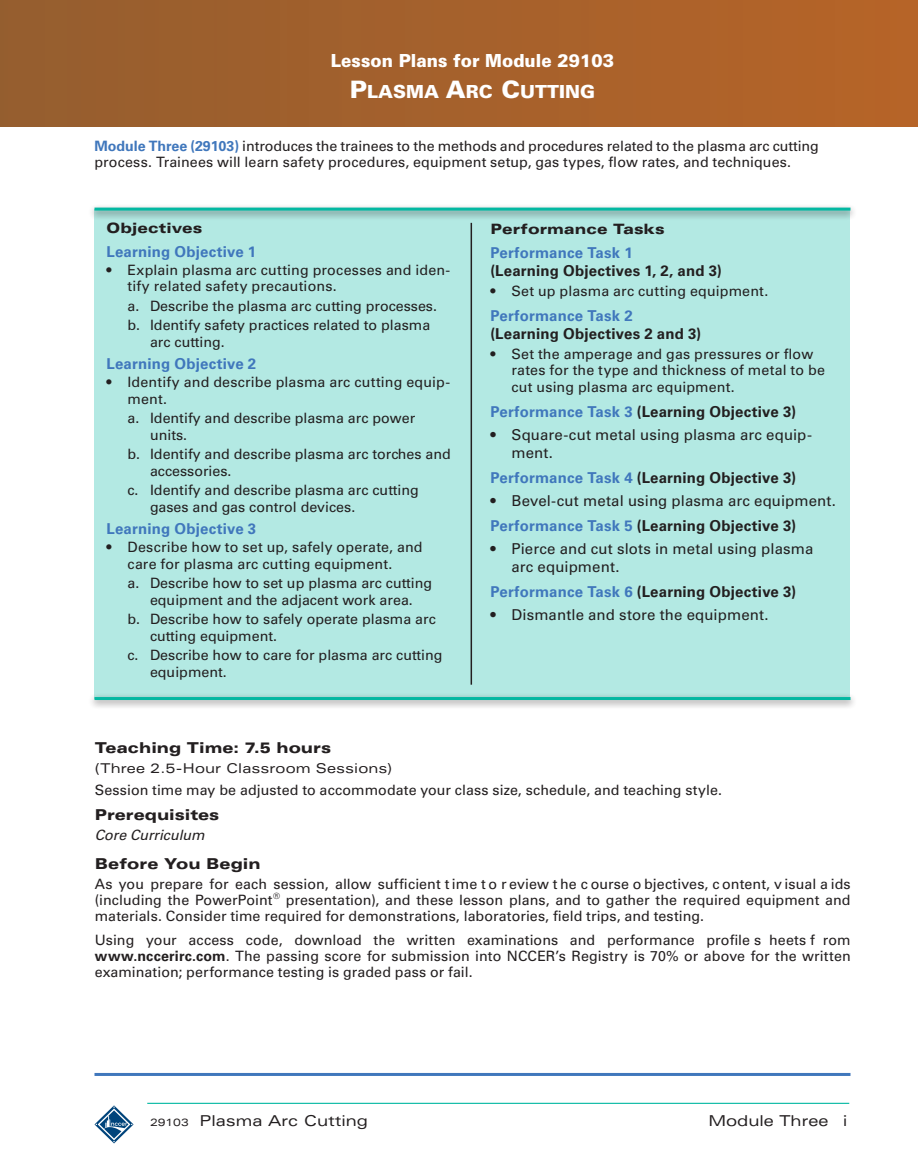
<style>
.page{position:relative;width:918px;height:1175px;background:#fff}
.page>*{position:absolute;margin:0;border:0;box-sizing:border-box;transform-origin:0 0}
.t1{font:900 18px/30.8px "Univers LT Std";color:#fff;text-align:center;scale:.94 1}
.t2{font:15px/18px "Univers LT Std";letter-spacing:.01em;color:#231f20}
.t3{font:700 15px "Univers LT Std";letter-spacing:.01em;color:#231f20}
.t4{font:700 15px "Univers LT Std";letter-spacing:.01em;color:#4077bc}
.t5{font:900 expanded 15px "Univers LT Std";color:#231f20}
.t6{font:expanded 15px "Univers LT Std";color:#231f20}
.t7{font:14.25px/16.5px "Univers LT Std";color:#231f20}
.t8{font:900 expanded 14.25px "Univers LT Std";letter-spacing:.005em;color:#231f20}
.t9{font:italic 14.25px "Univers LT Std";letter-spacing:-.005em;color:#231f20}
.t10{font:expanded 13.5px "Univers LT Std";letter-spacing:.005em;color:#231f20}
.s1{font-size:24px}
.s2{font-style:inherit}
.s3{font-weight:700;color:#4077bc}
.s4{color:#4077bc}
.s5{font-weight:700}
.s6{font-stretch:normal}
</style>
<div class="page">
<svg style="left:94px;top:1105px;width:40px;height:38px"></svg>
<hr style="left:147px;top:1102px;width:702px;height:1px;background:#03b8a2">
<div style="left:0;top:0;width:918px;height:126px;background:linear-gradient(to right,#955e2f,#b66428)"></div>
<hr style="left:94px;top:1073px;width:756px;height:3px;background:#4077bc">
<div style="left:94px;top:209px;width:756px;height:489px;background:#b3e9e3"></div>
<div style="left:88px;top:693px;width:769px;height:16px;background:#231f20;opacity:.6"></div>
<hr style="left:94px;top:697px;width:756px;height:3px;background:#03b8a2">
<div style="left:88px;top:204px;width:769px;height:16px;background:#231f20;opacity:.6"></div>
<hr style="left:94px;top:207px;width:756px;height:3px;background:#03b8a2">
<hr style="left:471px;top:223px;width:1px;height:461px;background:#231f20">
<p class="t1" style="left:331px;top:45px;width:303px">Lesson Plans for Module 29103<br><span class="s1">P</span><span class="s2">LASMA</span> <span class="s1">A</span><span class="s2">RC</span> <span class="s1">C</span><span class="s2">UTTING</span></p>
<p class="t7" style="left:94px;top:138px;width:726px;line-height:15.8px"><span class="s3">Module Three (29103)</span> introduces the trainees to the methods and procedures related to the plasma arc cutting process. Trainees will learn safety procedures, equipment setup, gas types, flow rates, and techniques.</p>
<p class="t8" style="left:106px;top:219px;width:97px">Objectives</p>
<p class="t4" style="left:106px;top:243px;width:151px">Learning Objective 1</p>
<p class="t7" style="left:128px;top:261px;width:324px;text-indent:-21px">• Explain plasma arc cutting processes and iden&shy;tify related safety precautions.</p>
<p class="t7" style="left:128px;top:296px;width:311px;line-height:19.5px">a. Describe the plasma arc cutting processes. b. Identify safety practices related to plasma</p>
<p class="t7" style="left:150px;top:333px;width:76px">arc cutting.</p>
<p class="t4" style="left:106px;top:355px;width:151px">Learning Objective 2</p>
<p class="t7" style="left:128px;top:374px;width:324px;text-indent:-21px">• Identify and describe plasma arc cutting equip&shy;ment.</p>
<p class="t7" style="left:150px;top:410px;width:267px;text-indent:-23px">a. Identify and describe plasma arc power units.</p>
<p class="t7" style="left:150px;top:446px;width:302px;text-indent:-23px">b. Identify and describe plasma arc torches and accessories.</p>
<p class="t7" style="left:150px;top:482px;width:270px;text-indent:-23px">c. Identify and describe plasma arc cutting gases and gas control devices.</p>
<p class="t4" style="left:106px;top:520px;width:151px">Learning Objective 3</p>
<p class="t7" style="left:128px;top:539px;width:297px;text-indent:-21px">• Describe how to set up, safely operate, and care for plasma arc cutting equipment.</p>
<p class="t7" style="left:128px;top:575px;width:306px;text-align:center">a. Describe how to set up plasma arc cutting equipment and the adjacent work area.</p>
<p class="t7" style="left:150px;top:611px;width:287px;text-indent:-23px">b. Describe how to safely operate plasma arc cutting equipment.</p>
<p class="t7" style="left:150px;top:647px;width:294px;text-indent:-23px">c. Describe how to care for plasma arc cutting equipment.</p>
<p class="t8" style="left:491px;top:221px;width:176px">Performance Tasks</p>
<p class="t4" style="left:490px;top:244px;width:144px">Performance Task 1</p>
<p class="t3" style="left:490px;top:262px;width:233px">(Learning Objectives 1, 2, and 3)</p>
<p class="t7" style="left:490px;top:282px;width:279px">• Set up plasma arc cutting equipment.</p>
<p class="t4" style="left:490px;top:307px;width:144px">Performance Task 2</p>
<p class="t3" style="left:490px;top:325px;width:212px">(Learning Objectives 2 and 3)</p>
<p class="t7" style="left:512px;top:345px;width:315px;text-indent:-21px">• Set the amperage and gas pressures or flow rates for the type and thickness of metal to be cut using plasma arc equipment.</p>
<p class="t3" style="left:490px;top:403px;width:307px"><span class="s4">Performance Task 3</span> (Learning Objective 3)</p>
<p class="t2" style="left:512px;top:425px;width:302px;text-indent:-21px">• Square-cut metal using plasma arc equip&shy;ment.</p>
<p class="t3" style="left:490px;top:469px;width:307px"><span class="s4">Performance Task 4</span> (Learning Objective 3)</p>
<p class="t2" style="left:490px;top:488px;width:347px;line-height:25.5px">• Bevel-cut metal using plasma arc equipment.<br><span class="s3">Performance Task 5</span> <span class="s5">(Learning Objective 3)</span></p>
<p class="t2" style="left:512px;top:539px;width:303px;text-indent:-21px"><span class="s5">•</span> Pierce and cut slots in metal using plasma arc equipment.</p>
<p class="t3" style="left:491px;top:583px;width:307px"><span class="s4">Performance Task 6</span> (Learning Objective 3)</p>
<p class="t2" style="left:491px;top:605px;width:280px">• Dismantle and store the equipment.</p>
<p class="t5" style="left:95px;top:739px;width:238px">Teaching Time: 7.5 hours</p>
<p class="t10" style="left:95px;top:760px;width:299px">(Three 2.5-Hour Classroom Sessions)</p>
<p class="t7" style="left:95px;top:781px;width:629px">Session time may be adjusted to accommodate your class size, schedule, and teaching style.</p>
<p class="t5" style="left:95px;top:806px;width:126px">Prerequisites</p>
<p class="t9" style="left:95px;top:827px;width:111px">Core Curriculum</p>
<p class="t5" style="left:95px;top:854px;width:167px">Before You Begin</p>
<p class="t7" style="left:95px;top:876px;width:757px;line-height:15.8px;text-align:justify">As you prepare for each session, allow sufficient t ime t o r eview t he c ourse o bjectives, c ontent, v isual a ids (including the PowerPoint<sup>®</sup> presentation), and these lesson plans, and to gather the required equipment and materials. Consider time required for demonstrations, laboratories, field trips, and testing.</p>
<p class="t7" style="left:95px;top:932px;width:758px;line-height:15.8px;text-align:justify">Using your access code, download the written examinations and performance profile s heets f rom <span class="s5">www.nccerirc.com</span>. The passing score for submission into NCCER’s Registry is 70% or above for the written examination; performance testing is graded pass or fail.</p>
<p class="t6" style="left:708px;top:1111px;width:141px">Module Three <span class="s6">i</span></p>
</div>
